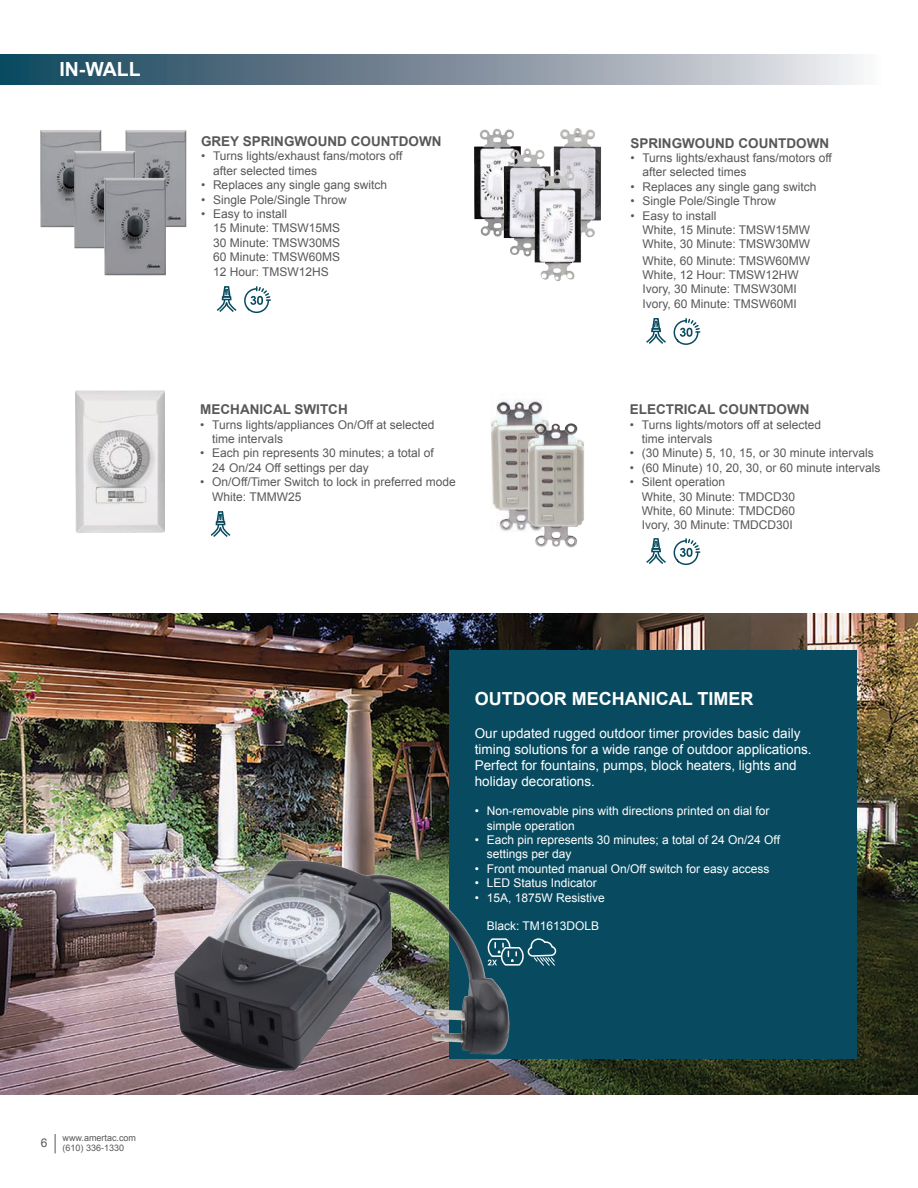
<style>
.page{position:relative;width:918px;height:1188px;background:#fff}
.page>*{position:absolute;margin:0;border:0;box-sizing:border-box;transform-origin:0 0}
.t1{font:700 19.5px "Arial";color:#fff}
.t2{font:700 18px "Arial";color:#fff}
.t3{font:13.5px/16.2px "Arial";color:#fff}
.t4{font:700 13.5px "Arial";color:#57585a}
.t5{font:12px/14.4px "Arial";color:#57585a}
.t6{font:12px/14.4px "Arial";color:#fff}
.t7{font:9px/10.8px "Arial";color:#57585a}
</style>
<div class="page">
<img style="left:0;top:614px;width:918px;height:480px">
<div style="left:449px;top:650px;width:407px;height:409px;background:#084b60"></div>
<img style="left:125px;top:130px;width:62px;height:97px">
<img style="left:554px;top:128px;width:47px;height:110px">
<img style="left:474px;top:128px;width:47px;height:109px">
<img style="left:503px;top:148px;width:48px;height:109px">
<img style="left:535px;top:169px;width:48px;height:112px">
<img style="left:75px;top:390px;width:89px;height:142px">
<img style="left:40px;top:130px;width:62px;height:98px">
<img style="left:74px;top:151px;width:61px;height:98px">
<img style="left:104px;top:177px;width:62px;height:99px">
<img style="left:167px;top:854px;width:349px;height:224px">
<img style="left:496px;top:399px;width:47px;height:16px">
<img style="left:491px;top:415px;width:93px;height:133px">
<svg style="left:210px;top:511px;width:21px;height:26px"></svg>
<svg style="left:216px;top:286px;width:55px;height:28px"></svg>
<svg style="left:646px;top:538px;width:55px;height:28px"></svg>
<svg style="left:646px;top:318px;width:55px;height:27px"></svg>
<svg style="left:487px;top:938px;width:70px;height:28px"></svg>
<svg style="left:55px;top:1134px;width:1px;height:19px"></svg>
<svg style="left:1px;top:54px;width:860px;height:30px;background:#7c909e"></svg>
<h1 class="t1" style="left:59px;top:56px;width:83px">IN-WALL</h1>
<p class="t4" style="left:201px;top:132px;width:242px">GREY SPRINGWOUND COUNTDOWN</p>
<p class="t5" style="left:213px;top:149px;width:191px;text-indent:-12px">• Turns lights/exhaust fans/motors off after selected times</p>
<p class="t5" style="left:201px;top:178px;width:188px">• Replaces any single gang switch</p>
<p class="t5" style="left:201px;top:192px;width:147px">• Single Pole/Single Throw</p>
<p class="t5" style="left:213px;top:207px;width:129px;text-indent:-12px">• Easy to install<br>15 Minute: TMSW15MS<br>30 Minute: TMSW30MS<br>60 Minute: TMSW60MS<br>12 Hour: TMSW12HS</p>
<p class="t4" style="left:200px;top:401px;width:149px">MECHANICAL SWITCH</p>
<p class="t5" style="left:212px;top:417px;width:224px;text-indent:-12px">• Turns lights/appliances On/Off at selected time intervals</p>
<p class="t5" style="left:212px;top:446px;width:223px;text-indent:-12px">• Each pin represents 30 minutes; a total of<br>24 On/24 Off settings per day</p>
<p class="t5" style="left:212px;top:475px;width:245px;text-indent:-12px">• On/Off/Timer Switch to lock in preferred mode<br>White: TMMW25</p>
<p class="t4" style="left:630px;top:134px;width:200px">SPRINGWOUND COUNTDOWN</p>
<p class="t5" style="left:642px;top:151px;width:191px;text-indent:-12px">• Turns lights/exhaust fans/motors off after selected times</p>
<p class="t5" style="left:630px;top:180px;width:188px">• Replaces any single gang switch</p>
<p class="t5" style="left:630px;top:194px;width:147px">• Single Pole/Single Throw</p>
<p class="t5" style="left:642px;top:208px;width:169px;text-indent:-12px">• Easy to install<br>White, 15 Minute: TMSW15MW<br>White, 30 Minute: TMSW30MW</p>
<p class="t5" style="left:642px;top:253px;width:169px">White, 60 Minute: TMSW60MW<br>White, 12 Hour: TMSW12HW<br>Ivory, 30 Minute: TMSW30MI<br>Ivory, 60 Minute: TMSW60MI</p>
<p class="t4" style="left:630px;top:401px;width:181px">ELECTRICAL COUNTDOWN</p>
<p class="t5" style="left:642px;top:417px;width:181px;text-indent:-12px">• Turns lights/motors off at selected time intervals</p>
<p class="t5" style="left:630px;top:446px;width:246px">• (30 Minute) 5, 10, 15, or 30 minute intervals</p>
<p class="t5" style="left:630px;top:461px;width:252px">• (60 Minute) 10, 20, 30, or 60 minute intervals</p>
<p class="t5" style="left:642px;top:475px;width:155px;text-indent:-12px">• Silent operation<br>White, 30 Minute: TMDCD30<br>White, 60 Minute: TMDCD60<br>Ivory, 30 Minute: TMDCD30I</p>
<h2 class="t2" style="left:475px;top:687px;width:280px">OUTDOOR MECHANICAL TIMER</h2>
<p class="t3" style="left:475px;top:725px;width:338px">Our updated rugged outdoor timer provides basic daily timing solutions for a wide range of outdoor applications.<br>Perfect for fountains, pumps, block heaters, lights and holiday decorations.</p>
<p class="t6" style="left:487px;top:804px;width:284px;text-indent:-12px">• Non-removable pins with directions printed on dial for simple operation</p>
<p class="t6" style="left:487px;top:833px;width:295px;text-indent:-12px">• Each pin represents 30 minutes; a total of 24 On/24 Off settings per day</p>
<p class="t6" style="left:475px;top:862px;width:296px">• Front mounted manual On/Off switch for easy access</p>
<p class="t6" style="left:475px;top:876px;width:124px">• LED Status Indicator</p>
<p class="t6" style="left:475px;top:890px;width:132px">• 15A, 1875W Resistive</p>
<p class="t6" style="left:487px;top:919px;width:114px">Black: TM1613DOLB</p>
<p class="t5" style="left:41px;top:1136px;width:8px">6</p>
<p class="t7" style="left:63px;top:1132px;width:75px">www.amertac.com (610) 336-1330</p>
</div>
